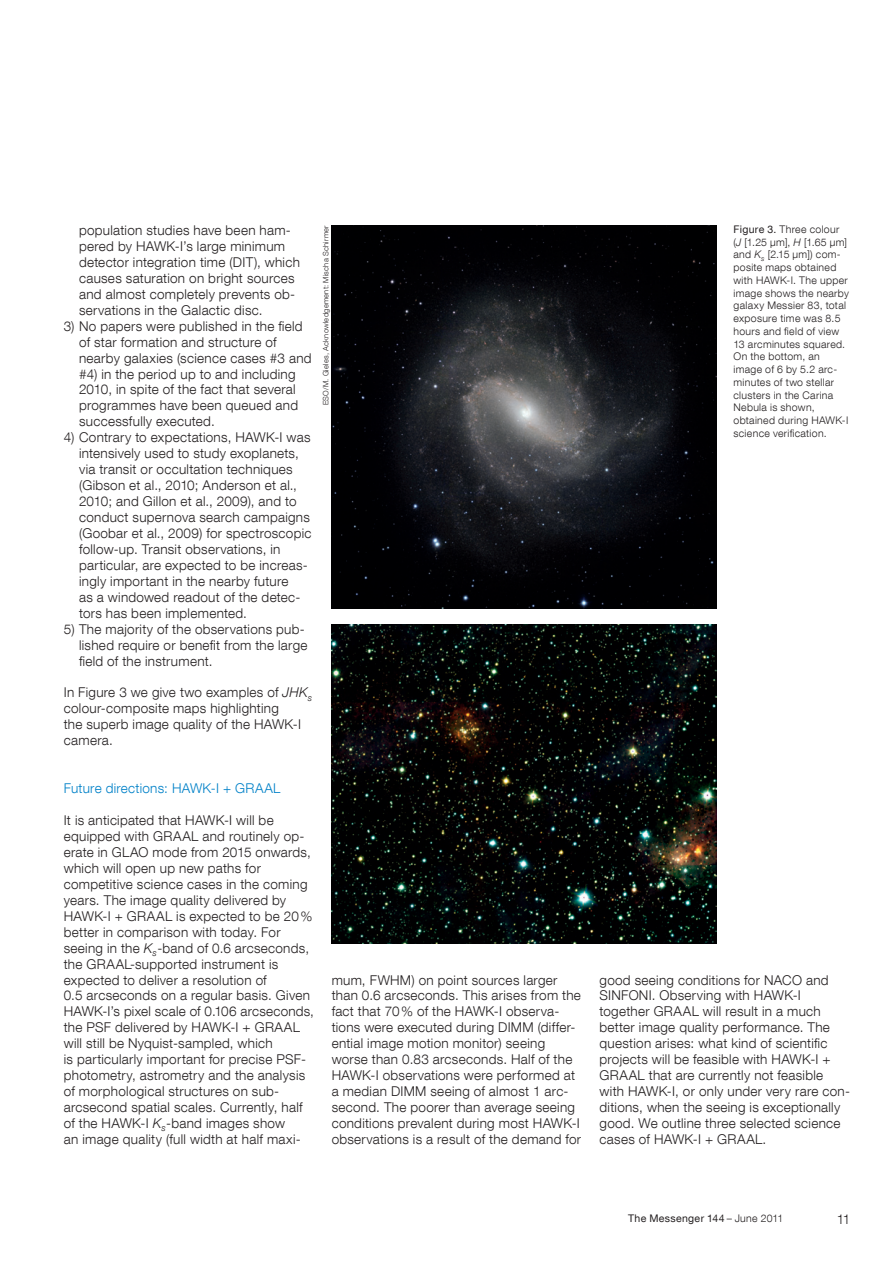
<style>
.page{position:relative;width:893px;height:1263px;background:#fff}
.page>*{position:absolute;margin:0;border:0;box-sizing:border-box;transform-origin:0 0}
._45_9pt{font:300 13.5px/15.9px "Helvetica Neue LT Com";letter-spacing:.02em;color:#231f20}
._45_9pt_blue{font:300 13.5px "Helvetica Neue LT Com";letter-spacing:.02em;color:#0081c8}
._45_7pt_ZA_3_mm{font:300 10.5px/12.8px "Helvetica Neue LT Com";letter-spacing:.03em;color:#231f20}
.t1{font:10.5px "Helvetica Neue LT Com";letter-spacing:.035em;color:#231f20}
.Photo_credits{font:300 7.5px "Helvetica Neue LT Com";letter-spacing:.035em;color:#231f20}
.s1{font-style:italic}
.s2{font-weight:400}
.s3{font-weight:300}
</style>
<div class="page">
<img style="left:332px;top:624px;width:384px;height:319px">
<img style="left:332px;top:225px;width:384px;height:383px">
<p class="_45_9pt" style="left:79px;top:222px;width:222px">population studies have been ham&shy;pered by HAWK-I’s large minimum detector integration time (DIT), which causes saturation on bright sources and almost completely prevents ob-- servations in the Galactic disc.</p>
<p class="_45_9pt" style="left:79px;top:318px;width:234px;text-indent:-15px">3) No papers were published in the field of star formation and structure of nearby galaxies (science cases #3 and #4) in the period up to and including 2010, in spite of the fact that several programmes have been queued and successfully executed.</p>
<p class="_45_9pt" style="left:79px;top:429px;width:234px;text-indent:-15px">4) Contrary to expectations, HAWK-I was intensively used to study exoplanets, via transit or occultation techniques (Gibson et al., 2010; Anderson et al., 2010; and Gillon et al., 2009), and to conduct supernova search campaigns (Goobar et al., 2009) for spectroscopic follow-up. Transit observations, in particular, are expected to be increas&shy;ingly important in the nearby future<br>as a windowed readout of the detec&shy;tors has been implemented.</p>
<p class="_45_9pt" style="left:79px;top:621px;width:230px;text-indent:-15px">5) The majority of the observations pub&shy;lished require or benefit from the large field of the instrument.</p>
<p class="_45_9pt" style="left:64px;top:684px;width:250px">In Figure 3 we give two examples of <span class="s1">JHK</span><sub>s </sub>colour-composite maps highlighting<br>the superb image quality of the HAWK-I camera.</p>
<p class="_45_9pt_blue" style="left:64px;top:780px;width:218px">Future directions: HAWK-I + GRAAL</p>
<p class="_45_9pt" style="left:64px;top:812px;width:252px">It is anticipated that HAWK-I will be equipped with GRAAL and routinely op-- erate in GLAO mode from 2015 onwards, which will open up new paths for competitive science cases in the coming years. The image quality delivered by HAWK-I + GRAAL is expected to be 20% better in comparison with today. For seeing in the <span class="s1">K</span><sub>s</sub>-band of 0.6 arcseconds, the GRAAL-supported instrument is expected to deliver a resolution of<br>0.5 arcseconds on a regular basis. Given HAWK-I’s pixel scale of 0.106 arcseconds, the PSF delivered by HAWK-I + GRAAL will still be Nyquist-sampled, which<br>is particularly important for precise PSF&shy;photometry, astrometry and the analysis of morphological structures on sub&shy;arcsecond spatial scales. Currently, half of the HAWK-I <span class="s1">K</span><sub>s</sub>-band images show<br>an image quality (full width at half maxi-</p>
<p class="Photo_credits" style="left:321px;top:405px;width:181px;rotate:-90deg">ESO/M. Gieles, Acknowledgement: Mischa Schirmer</p>
<p class="_45_7pt_ZA_3_mm" style="left:733px;top:223px;width:117px"><span class="s2">Figure 3.</span> Three colour (<span class="s1">J</span> [1.25 µm], <span class="s1">H</span> [1.65 µm] and <span class="s1">K</span><sub>s</sub> [2.15 µm]) com&shy;posite maps obtained with HAWK-I. The upper image shows the nearby galaxy Messier 83, total exposure time was 8.5 hours and field of view<br>13 arcminutes squared.<br>On the bottom, an image of 6 by 5.2 arc&shy;minutes of two stellar clusters in the Carina<br>Nebula is shown, obtained during HAWK-I science verification.</p>
<p class="_45_9pt" style="left:332px;top:971px;width:251px">mum, FWHM) on point sources larger than 0.6 arcseconds. This arises from the fact that 70% of the HAWK-I observa&shy;tions were executed during DIMM (differ&shy;ential image motion monitor) seeing worse than 0.83 arcseconds. Half of the HAWK-I observations were performed at a median DIMM seeing of almost 1 arc&shy;second. The poorer than average seeing conditions prevalent during most HAWK-I observations is a result of the demand for</p>
<p class="_45_9pt" style="left:600px;top:971px;width:252px">good seeing conditions for NACO and SINFONI. Observing with HAWK-I together GRAAL will result in a much better image quality performance. The question arises: what kind of scientific projects will be feasible with HAWK-I + GRAAL that are currently not feasible with HAWK-I, or only under very rare con&shy;ditions, when the seeing is exceptionally good. We outline three selected science cases of HAWK-I + GRAAL.</p>
<p class="t1" style="left:628px;top:1211px;width:157px">The Messenger 144 <span class="s3">– June 2011</span></p>
<p class="_45_9pt" style="left:837px;top:1211px;width:15px">11</p>
</div>
